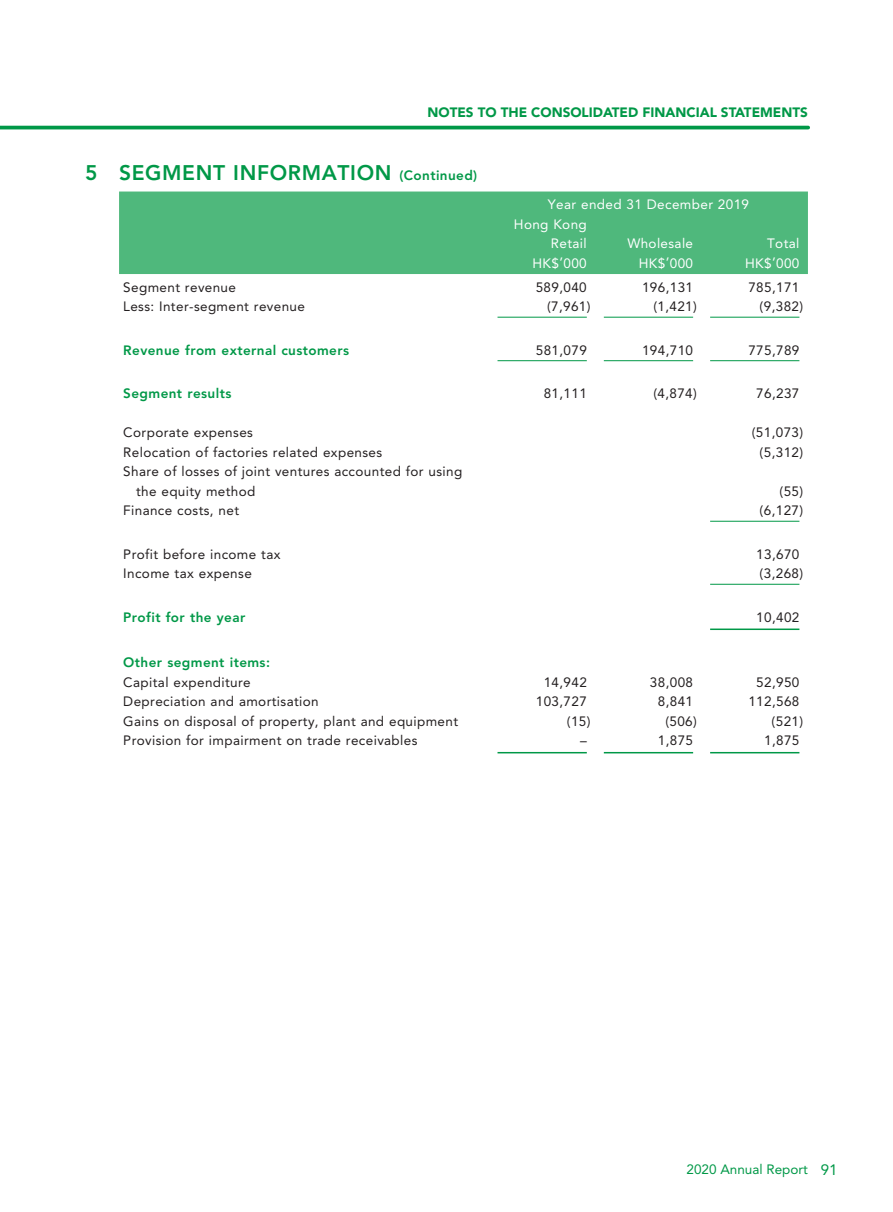
<style>
.page{position:relative;width:893px;height:1212px;background:#fff}
.page>*{position:absolute;margin:0;border:0;box-sizing:border-box;transform-origin:0 0}
.t1{font:800 21px "Avenir LT Std";letter-spacing:.03em;color:#009847}
.t2{font:13.5px/19.5px "Avenir LT Std";letter-spacing:.03em;color:#231f20}
.t3{font:800 13.5px "Avenir LT Std";letter-spacing:.03em;color:#009847}
.t4{font:13.5px "Avenir LT Std";letter-spacing:.03em;color:#fff}
.t5{font:900 13.5px "Avenir LT Std";color:#009847}
.t6{font:13.5px "Avenir LT Std";color:#009847}
.s1{font-size:13.5px}
.s2{font-size:15px}
</style>
<div class="page">
<hr style="left:0;top:126px;width:808px;height:3px;background:#009847">
<div style="left:119px;top:191px;width:689px;height:83px;background:#4fb87c"></div>
<hr style="left:497px;top:317px;width:90px;height:1px;background:#009847">
<hr style="left:604px;top:317px;width:89px;height:1px;background:#009847">
<hr style="left:710px;top:317px;width:89px;height:1px;background:#009847">
<hr style="left:497px;top:360px;width:90px;height:1px;background:#009847">
<hr style="left:604px;top:360px;width:89px;height:1px;background:#009847">
<hr style="left:710px;top:360px;width:89px;height:1px;background:#009847">
<hr style="left:710px;top:521px;width:89px;height:1px;background:#009847">
<hr style="left:710px;top:584px;width:89px;height:1px;background:#009847">
<hr style="left:710px;top:628px;width:89px;height:2px;background:#009847">
<hr style="left:497px;top:752px;width:90px;height:1px;background:#009847">
<hr style="left:604px;top:752px;width:89px;height:1px;background:#009847">
<hr style="left:710px;top:752px;width:89px;height:1px;background:#009847">
<p class="t5" style="left:427px;top:104px;width:382px">NOTES TO THE CONSOLIDATED FINANCIAL STATEMENTS</p>
<h1 class="t1" style="left:85px;top:161px;width:394px">5 SEGMENT INFORMATION <span class="s1">(Continued)</span></h1>
<p class="t4" style="left:548px;top:197px;width:203px">Year ended 31 December 2019</p>
<p class="t4" style="left:514px;top:216px;width:74px">Hong Kong</p>
<p class="t4" style="left:551px;top:236px;width:37px">Retail</p>
<p class="t4" style="left:627px;top:236px;width:67px">Wholesale</p>
<p class="t4" style="left:767px;top:236px;width:34px">Total</p>
<p class="t4" style="left:532px;top:255px;width:56px">HK$’000</p>
<p class="t4" style="left:639px;top:255px;width:56px">HK$’000</p>
<p class="t4" style="left:745px;top:255px;width:56px">HK$’000</p>
<p class="t2" style="left:123px;top:277px;width:114px">Segment revenue</p>
<p class="t2" style="left:536px;top:277px;width:53px">589,040</p>
<p class="t2" style="left:642px;top:277px;width:53px">196,131</p>
<p class="t2" style="left:748px;top:277px;width:53px">785,171</p>
<p class="t2" style="left:123px;top:297px;width:183px">Less: Inter-segment revenue</p>
<p class="t2" style="left:547px;top:297px;width:45px">(7,961)</p>
<p class="t2" style="left:653px;top:297px;width:45px">(1,421)</p>
<p class="t2" style="left:760px;top:297px;width:45px">(9,382)</p>
<p class="t3" style="left:123px;top:342px;width:227px">Revenue from external customers</p>
<p class="t2" style="left:536px;top:340px;width:53px">581,079</p>
<p class="t2" style="left:642px;top:340px;width:53px">194,710</p>
<p class="t2" style="left:748px;top:340px;width:53px">775,789</p>
<p class="t3" style="left:123px;top:386px;width:110px">Segment results</p>
<p class="t2" style="left:544px;top:384px;width:45px">81,111</p>
<p class="t2" style="left:653px;top:384px;width:45px">(4,874)</p>
<p class="t2" style="left:756px;top:384px;width:45px">76,237</p>
<p class="t2" style="left:123px;top:423px;width:131px">Corporate expenses</p>
<p class="t2" style="left:752px;top:423px;width:53px">(51,073)</p>
<p class="t2" style="left:123px;top:442px;width:260px">Relocation of factories related expenses</p>
<p class="t2" style="left:760px;top:442px;width:45px">(5,312)</p>
<p class="t2" style="left:136px;top:462px;width:328px;text-indent:-13px">Share of losses of joint ventures accounted for using the equity method</p>
<p class="t2" style="left:779px;top:481px;width:25px">(55)</p>
<p class="t2" style="left:123px;top:501px;width:117px">Finance costs, net</p>
<p class="t2" style="left:760px;top:501px;width:45px">(6,127)</p>
<p class="t2" style="left:123px;top:544px;width:159px">Profit before income tax</p>
<p class="t2" style="left:756px;top:544px;width:45px">13,670</p>
<p class="t2" style="left:123px;top:564px;width:130px">Income tax expense</p>
<p class="t2" style="left:760px;top:564px;width:45px">(3,268)</p>
<p class="t3" style="left:123px;top:609px;width:123px">Profit for the year</p>
<p class="t2" style="left:756px;top:608px;width:45px">10,402</p>
<p class="t3" style="left:123px;top:655px;width:148px">Other segment items:</p>
<p class="t2" style="left:123px;top:672px;width:129px">Capital expenditure</p>
<p class="t2" style="left:544px;top:672px;width:45px">14,942</p>
<p class="t2" style="left:650px;top:672px;width:45px">38,008</p>
<p class="t2" style="left:756px;top:672px;width:45px">52,950</p>
<p class="t2" style="left:123px;top:692px;width:197px">Depreciation and amortisation</p>
<p class="t2" style="left:536px;top:692px;width:53px">103,727</p>
<p class="t2" style="left:658px;top:692px;width:37px">8,841</p>
<p class="t2" style="left:748px;top:692px;width:53px">112,568</p>
<p class="t2" style="left:123px;top:711px;width:336px">Gains on disposal of property, plant and equipment</p>
<p class="t2" style="left:567px;top:711px;width:25px">(15)</p>
<p class="t2" style="left:665px;top:711px;width:33px">(506)</p>
<p class="t2" style="left:772px;top:711px;width:33px">(521)</p>
<p class="t2" style="left:123px;top:731px;width:296px">Provision for impairment on trade receivables</p>
<p class="t2" style="left:580px;top:731px;width:8px">–</p>
<p class="t2" style="left:658px;top:731px;width:37px">1,875</p>
<p class="t2" style="left:764px;top:731px;width:37px">1,875</p>
<p class="t6" style="left:687px;top:1161px;width:152px">2020 Annual Report <span class="s2">91</span></p>
</div>
